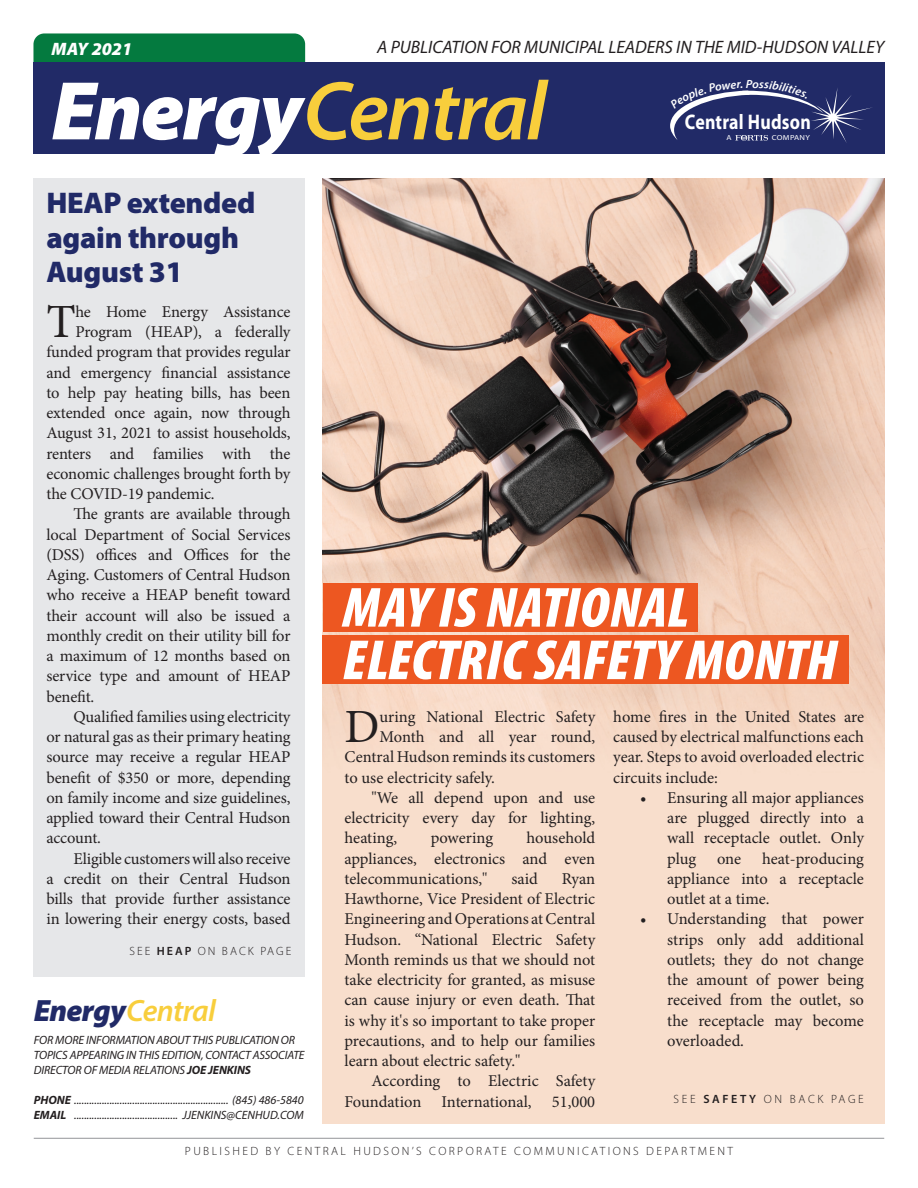
<style>
.page{position:relative;width:918px;height:1188px;background:#fff}
.page>*{position:absolute;margin:0;border:0;box-sizing:border-box;transform-origin:0 0}
.t1{font:italic 600 84px "Myriad Pro";letter-spacing:-.025em;color:#f8ce3c}
.t2{font:italic 900 condensed 57px/52.5px "Myriad Pro";color:#fff}
.t3{font:47.7px "Minion Pro";color:#231f20}
.t4{font:italic 600 30.9px "Myriad Pro";letter-spacing:-.025em;color:#f8ce3c}
.t5{font:900 30px/34.5px "Myriad Pro";letter-spacing:-.01em;color:#212a67}
.t6{font:700 21.15px "Myriad";letter-spacing:.015em;color:#fff;scale:.84 1}
.t7{font:italic 18px "Myriad Pro";color:#231f20}
.t8{font:italic 900 18px "Myriad Pro";color:#fff}
.t9{font:16.5px/20.2px "Minion Pro";letter-spacing:-.01em;color:#231f20;text-align:justify}
.t10{font:italic 12px/15px "Myriad Pro";letter-spacing:-.01em;color:#231f20}
.t11{font:300 12px "Myriad Pro";letter-spacing:.2em;color:#231f20}
.t12{font:300 12px "Myriad Pro";letter-spacing:.22em;color:#231f20}
.t13{font:300 12px "Myriad Pro";letter-spacing:.17em;color:#231f20}
.t14{font:italic 600 11.85px "Myriad Pro";color:#fff}
.t15{font:7.35px "Myriad";letter-spacing:.04em;color:#fff;scale:1.14 1}
.s1{font-weight:900;color:#fff}
.s2{font-weight:600}
.s3{font-weight:900;color:#212a67}
.s4{font-weight:700}
</style>
<div class="page">
<img style="left:323px;top:178px;width:561px;height:945px">
<div style="left:323px;top:583px;width:374px;height:49px;background:#ed5721"></div>
<div style="left:33px;top:33px;width:272px;height:57px;background:#047a3f;border-radius:11px"></div>
<div style="left:33px;top:63px;width:852px;height:91px;background:#212a67"></div>
<hr style="left:34px;top:1138px;width:850px;height:1px;background:#939598">
<div style="left:33px;top:178px;width:272px;height:799px;background:#e6e7e9"></div>
<div style="left:322px;top:636px;width:527px;height:48px;background:#ed5721"></div>
<svg style="left:670px;top:88px;width:202px;height:55px"></svg>
<p class="t7" style="left:377px;top:36px;width:509px">A PUBLICATION FOR MUNICIPAL LEADERS IN THE MID-HUDSON VALLEY</p>
<h1 class="t1" style="left:51px;top:58px;width:497px"><span class="s1">Energy</span>Central</h1>
<p class="t8" style="left:51px;top:37px;width:82px">MAY 2021</p>
<p class="t14" style="left:746px;top:76px;width:8px">P</p>
<p class="t6" style="left:685px;top:111px;width:151px">Central Hudson</p>
<p class="t15" style="left:726px;top:134px;width:6px">A</p>
<p class="t15" style="left:772px;top:134px;width:35px">COMPANY</p>
<h3 class="t5" style="left:46px;top:184px;width:211px">HEAP extended again through<br>August 31</h3>
<h3 class="t3" style="left:46px;top:290px;width:31px">T</h3>
<p class="t9" style="left:75px;top:302px;width:217px">he Home Energy Assistance</p>
<p class="t9" style="left:75px;top:322px;width:217px">Program (HEAP), a federally</p>
<p class="t9" style="left:46px;top:342px;width:246px">funded program that provides regular</p>
<p class="t9" style="left:46px;top:362px;width:246px">and emergency financial assistance</p>
<p class="t9" style="left:46px;top:383px;width:246px">to help pay heating bills, has been</p>
<p class="t9" style="left:46px;top:403px;width:246px">extended once again, now through</p>
<p class="t9" style="left:46px;top:423px;width:246px">August 31, 2021 to assist households,</p>
<p class="t9" style="left:46px;top:443px;width:246px">renters and families with the</p>
<p class="t9" style="left:46px;top:464px;width:246px">economic challenges brought forth by</p>
<p class="t9" style="left:46px;top:484px;width:170px">the COVID-19 pandemic.</p>
<p class="t9" style="left:73px;top:504px;width:219px">The grants are available through</p>
<p class="t9" style="left:46px;top:524px;width:246px">local Department of Social Services</p>
<p class="t9" style="left:46px;top:545px;width:246px">(DSS) offices and Offices for the</p>
<p class="t9" style="left:46px;top:565px;width:246px">Aging. Customers of Central Hudson</p>
<p class="t9" style="left:46px;top:585px;width:246px">who receive a HEAP benefit toward</p>
<p class="t9" style="left:46px;top:605px;width:246px">their account will also be issued a</p>
<p class="t9" style="left:46px;top:626px;width:246px">monthly credit on their utility bill for</p>
<p class="t9" style="left:46px;top:646px;width:246px">a maximum of 12 months based on</p>
<p class="t9" style="left:46px;top:666px;width:246px">service type and amount of HEAP</p>
<p class="t9" style="left:46px;top:686px;width:49px">benefit.</p>
<p class="t9" style="left:73px;top:707px;width:219px">Qualified families using electricity</p>
<p class="t9" style="left:46px;top:727px;width:246px">or natural gas as their primary heating</p>
<p class="t9" style="left:46px;top:747px;width:246px">source may receive a regular HEAP</p>
<p class="t9" style="left:46px;top:767px;width:246px">benefit of $350 or more, depending</p>
<p class="t9" style="left:46px;top:788px;width:246px">on family income and size guidelines,</p>
<p class="t9" style="left:46px;top:808px;width:246px">applied toward their Central Hudson</p>
<p class="t9" style="left:46px;top:828px;width:56px">account.</p>
<p class="t9" style="left:73px;top:848px;width:219px">Eligible customers will also receive</p>
<p class="t9" style="left:46px;top:869px;width:246px">a credit on their Central Hudson</p>
<p class="t9" style="left:46px;top:889px;width:246px">bills that provide further assistance</p>
<p class="t9" style="left:46px;top:909px;width:246px">in lowering their energy costs, based</p>
<p class="t13" style="left:129px;top:944px;width:163px">SEE <span class="s2">HEAP</span> ON BACK PAGE</p>
<h3 class="t4" style="left:34px;top:991px;width:184px"><span class="s3">Energy</span>Central</h3>
<p class="t10" style="left:34px;top:1032px;width:272px">FOR MORE INFORMATION ABOUT THIS PUBLICATION OR<br>TOPICS APPEARING IN THIS EDITION, CONTACT ASSOCIATE<br>DIRECTOR OF MEDIA RELATIONS <span class="s4">JOE JENKINS</span></p>
<p class="t10" style="left:34px;top:1092px;width:272px"><span class="s4">PHONE</span> ............................................................. (845) 486-5840<br><span class="s4">EMAIL</span> ......................................... JJENKINS@CENHUD.COM</p>
<h2 class="t2" style="left:343px;top:580px;width:496px">MAY IS NATIONAL<br>ELECTRIC SAFETY MONTH</h2>
<h3 class="t3" style="left:345px;top:695px;width:37px">D</h3>
<p class="t9" style="left:380px;top:707px;width:217px">uring National Electric Safety</p>
<p class="t9" style="left:380px;top:727px;width:217px">Month and all year round,</p>
<p class="t9" style="left:345px;top:747px;width:252px">Central Hudson reminds its customers</p>
<p class="t9" style="left:345px;top:767px;width:152px">to use electricity safely.</p>
<p class="t9" style="left:372px;top:788px;width:225px">"We all depend upon and use</p>
<p class="t9" style="left:345px;top:808px;width:252px">electricity every day for lighting,</p>
<p class="t9" style="left:345px;top:828px;width:54px">heating,</p>
<p class="t9" style="left:431px;top:828px;width:64px">powering</p>
<p class="t9" style="left:345px;top:828px;width:252px;text-indent:182px">household appliances, electronics and even telecommunications,"</p>
<p class="t9" style="left:511px;top:869px;width:28px">said</p>
<p class="t9" style="left:345px;top:869px;width:252px;text-indent:217px">Ryan Hawthorne, Vice President of Electric Engineering and Operations at Central Hudson. “National Electric Safety Month reminds us that we should not take electricity for granted, as misuse can cause injury or even death. That is why it's so important to take proper precautions, and to help our families learn about electric safety."</p>
<p class="t9" style="left:345px;top:1071px;width:252px;text-align:right">According to Electric Safety<br>Foundation International, 51,000</p>
<p class="t9" style="left:613px;top:707px;width:252px">home fires in the United States are caused by electrical malfunctions each year. Steps to avoid overloaded electric circuits include:</p>
<p class="t9" style="left:667px;top:788px;width:198px;text-indent:-27px">• Ensuring all major appliances are plugged directly into a wall receptacle outlet. Only plug</p>
<p class="t9" style="left:667px;top:848px;width:198px;text-indent:95px">heat-producing appliance into a receptacle outlet at a time.</p>
<p class="t9" style="left:667px;top:909px;width:198px;text-indent:-27px">• Understanding that power strips only add additional outlets; they do not change the amount of power being received from the outlet, so the receptacle may become overloaded.</p>
<p class="t9" style="left:717px;top:848px;width:26px">one</p>
<p class="t12" style="left:674px;top:1091px;width:192px">SEE <span class="s2">SAFETY</span> ON BACK PAGE</p>
<p class="t11" style="left:185px;top:1144px;width:550px">PUBLISHED BY CENTRAL HUDSON’S CORPORATE COMMUNICATIONS DEPARTMENT</p>
</div>
